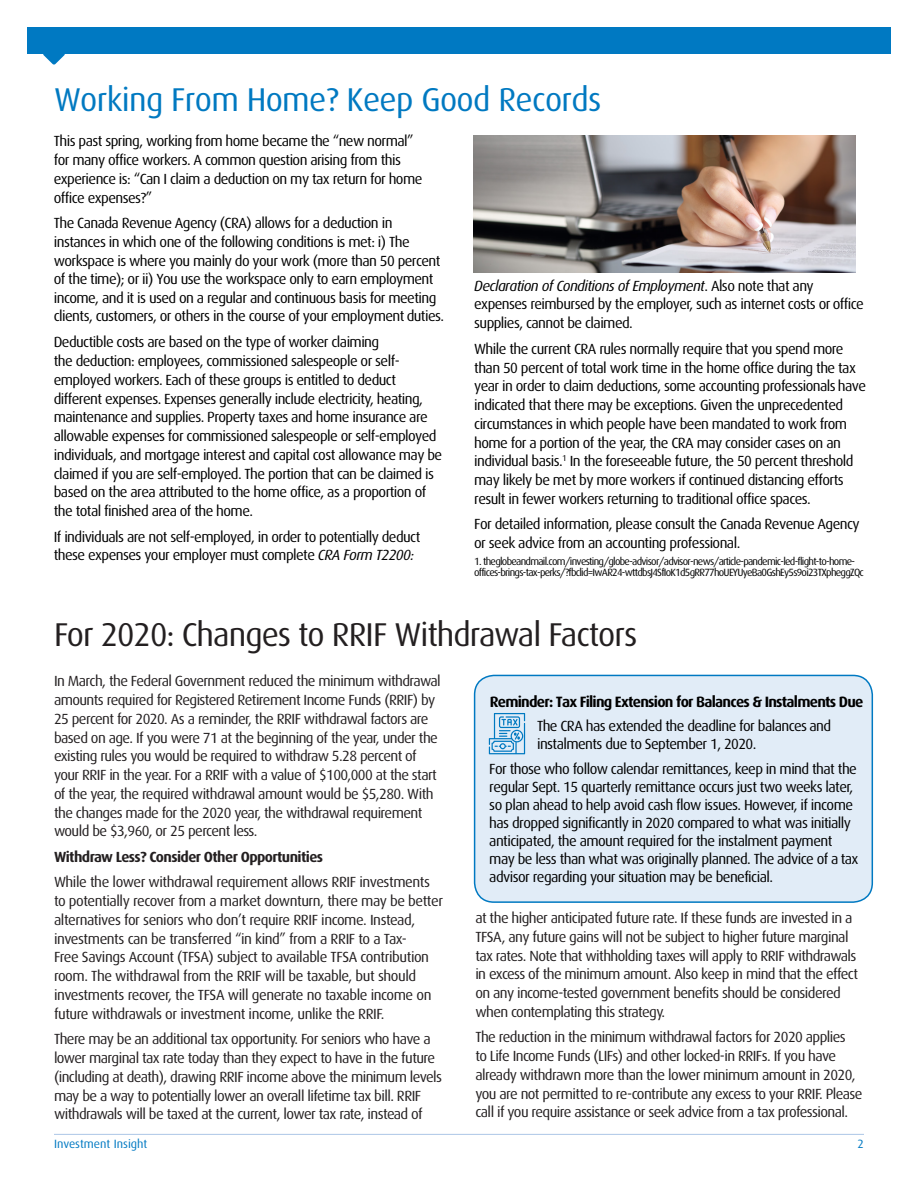
<style>
.page{position:relative;width:918px;height:1188px;background:#fff}
.page>*{position:absolute;margin:0;border:0;box-sizing:border-box;transform-origin:0 0}
.t1{font:33px "Dax";letter-spacing:-.03em;color:#231f20}
.t2{font:33px "Dax";letter-spacing:-.02em;color:#0079c1}
.t3{font:700 15px "Dax";letter-spacing:-.05em;color:#000}
.t4{font:14.7px/18.8px "Dax";letter-spacing:-.04em;color:#000}
.t5{font:14.7px/18.8px "Dax";letter-spacing:-.04em;color:#231f20}
.t6{font:700 14.7px "Dax";letter-spacing:-.04em;color:#231f20}
.t7{font:12px "Dax";color:#0079c2}
.t8{font:10.5px/10.5px "Dax";letter-spacing:-.07em;color:#000}
.s1{font-style:italic}
</style>
<div class="page">
<div style="left:27px;top:27px;width:864px;height:27px;background:#0079c2"></div>
<svg style="left:43px;top:54px;width:22px;height:11px"></svg>
<hr style="left:54px;top:1134px;width:810px;height:1px;background:#adc7e7">
<div style="left:475px;top:675px;width:397px;height:227px;background:#e1ecf7;border-radius:19px"></div>
<div style="left:474px;top:675px;width:399px;height:228px;border:2px solid #0079c2;border-radius:19px"></div>
<svg style="left:489px;top:713px;width:36px;height:41px"></svg>
<img style="left:474px;top:135px;width:382px;height:137px">
<h2 class="t2" style="left:54px;top:82px;width:549px">Working From Home? Keep Good Records</h2>
<p class="t4" style="left:54px;top:132px;width:370px">This past spring, working from home became the “new normal” for many office workers. A common question arising from this experience is: “Can I claim a deduction on my tax return for home office expenses?”</p>
<p class="t4" style="left:54px;top:214px;width:392px">The Canada Revenue Agency (CRA) allows for a deduction in instances in which one of the following conditions is met: i) The workspace is where you mainly do your work (more than 50 percent of the time); or ii) You use the workspace only to earn employment income, and it is used on a regular and continuous basis for meeting clients, customers, or others in the course of your employment duties.</p>
<p class="t4" style="left:54px;top:333px;width:390px">Deductible costs are based on the type of worker claiming<br>the deduction: employees, commissioned salespeople or self&shy;employed workers. Each of these groups is entitled to deduct different expenses. Expenses generally include electricity, heating, maintenance and supplies. Property taxes and home insurance are allowable expenses for commissioned salespeople or self-employed individuals, and mortgage interest and capital cost allowance may be claimed if you are self-employed. The portion that can be claimed is based on the area attributed to the home office, as a proportion of the total finished area of the home.</p>
<p class="t4" style="left:54px;top:527px;width:368px">If individuals are not self-employed, in order to potentially deduct these expenses your employer must complete <span class="s1">CRA Form T2200:</span></p>
<p class="t4" style="left:474px;top:276px;width:391px"><span class="s1">Declaration of Conditions of Employment</span>. Also note that any expenses reimbursed by the employer, such as internet costs or office supplies, cannot be claimed.</p>
<p class="t4" style="left:474px;top:340px;width:393px">While the current CRA rules normally require that you spend more than 50 percent of total work time in the home office during the tax year in order to claim deductions, some accounting professionals have</p>
<p class="t4" style="left:474px;top:396px;width:381px">indicated that there may be exceptions. Given the unprecedented circumstances in which people have been mandated to work from home for a portion of the year, the CRA may consider cases on an individual basis.<sup>1</sup> In the foreseeable future, the 50 percent threshold may likely be met by more workers if continued distancing efforts result in fewer workers returning to traditional office spaces.</p>
<p class="t4" style="left:474px;top:515px;width:387px">For detailed information, please consult the Canada Revenue Agency or seek advice from an accounting professional.</p>
<p class="t8" style="left:474px;top:556px;width:391px">1. theglobeandmail.com/investing/globe-advisor/advisor-news/article-pandemic-led-flight-to-home&shy;offices-brings-tax-perks/?fbclid=IwAR24-wttdbsJ4SfIoK1d5gRR77hoUEYUyeBa0GshEy5s9oi23TXpheggZQc</p>
<h2 class="t1" style="left:54px;top:616px;width:585px">For 2020: Changes to RRIF Withdrawal Factors</h2>
<p class="t5" style="left:54px;top:672px;width:388px">In March, the Federal Government reduced the minimum withdrawal amounts required for Registered Retirement Income Funds (RRIF) by 25 percent for 2020. As a reminder, the RRIF withdrawal factors are based on age. If you were 71 at the beginning of the year, under the existing rules you would be required to withdraw 5.28 percent of your RRIF in the year. For a RRIF with a value of $100,000 at the start of the year, the required withdrawal amount would be $5,280. With the changes made for the 2020 year, the withdrawal requirement would be $3,960, or 25 percent less.</p>
<h3 class="t6" style="left:54px;top:848px;width:271px">Withdraw Less? Consider Other Opportunities</h3>
<p class="t5" style="left:54px;top:873px;width:391px">While the lower withdrawal requirement allows RRIF investments to potentially recover from a market downturn, there may be better alternatives for seniors who don’t require RRIF income. Instead, investments can be transferred “in kind” from a RRIF to a Tax-<br>Free Savings Account (TFSA) subject to available TFSA contribution room. The withdrawal from the RRIF will be taxable, but should investments recover, the TFSA will generate no taxable income on future withdrawals or investment income, unlike the RRIF.</p>
<p class="t5" style="left:54px;top:1030px;width:390px">There may be an additional tax opportunity. For seniors who have a lower marginal tax rate today than they expect to have in the future (including at death), drawing RRIF income above the minimum levels may be a way to potentially lower an overall lifetime tax bill. RRIF withdrawals will be taxed at the current, lower tax rate, instead of</p>
<h3 class="t3" style="left:490px;top:693px;width:375px">Reminder: Tax Filing Extension for Balances &amp; Instalments Due</h3>
<p class="t4" style="left:537px;top:717px;width:296px;line-height:18.3px">The CRA has extended the deadline for balances and instalments due to September 1, 2020.</p>
<p class="t4" style="left:489px;top:760px;width:371px;line-height:18px">For those who follow calendar remittances, keep in mind that the regular Sept. 15 quarterly remittance occurs just two weeks later, so plan ahead to help avoid cash flow issues. However, if income has dropped significantly in 2020 compared to what was initially anticipated, the amount required for the instalment payment may be less than what was originally planned. The advice of a tax advisor regarding your situation may be beneficial.</p>
<p class="t5" style="left:475px;top:909px;width:384px">at the higher anticipated future rate. If these funds are invested in a TFSA, any future gains will not be subject to higher future marginal tax rates. Note that withholding taxes will apply to RRIF withdrawals in excess of the minimum amount. Also keep in mind that the effect on any income-tested government benefits should be considered when contemplating this strategy.</p>
<p class="t5" style="left:475px;top:1028px;width:389px">The reduction in the minimum withdrawal factors for 2020 applies<br>to Life Income Funds (LIFs) and other locked-in RRIFs. If you have already withdrawn more than the lower minimum amount in 2020, you are not permitted to re-contribute any excess to your RRIF. Please call if you require assistance or seek advice from a tax professional.</p>
<p class="t7" style="left:54px;top:1137px;width:95px">Investment Insight</p>
<p class="t7" style="left:858px;top:1137px;width:8px">2</p>
</div>
